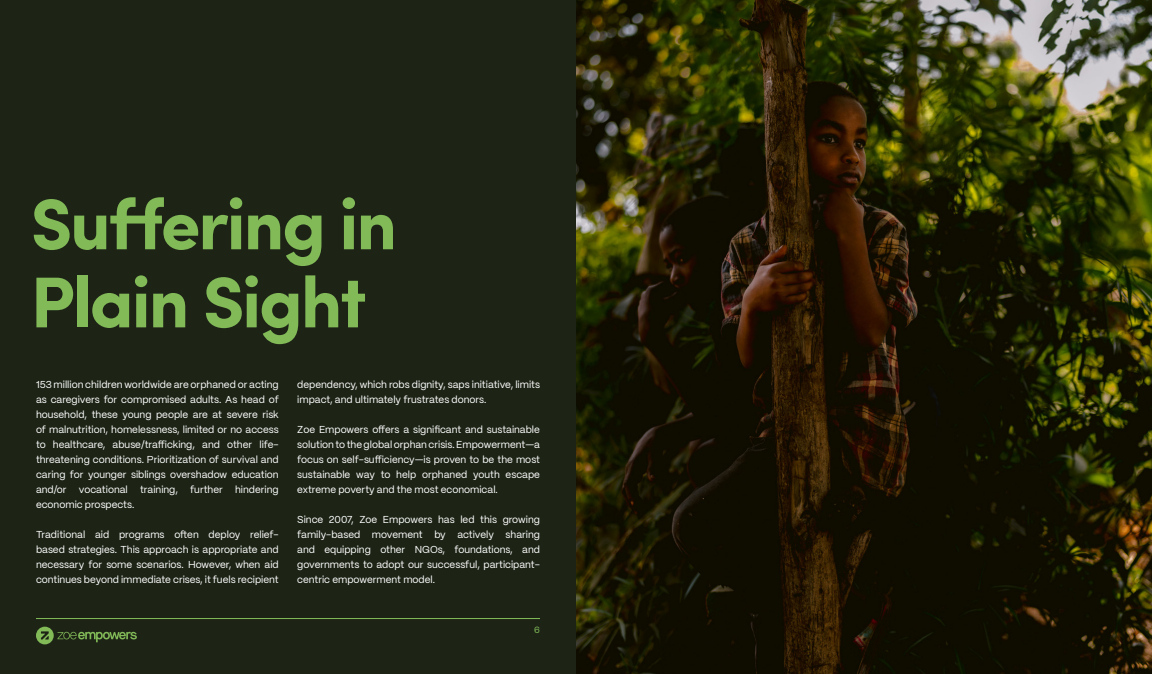
<style>
.page{position:relative;width:1152px;height:674px;background:#fff}
.page>*{position:absolute;margin:0;border:0;box-sizing:border-box;transform-origin:0 0}
.t1{font:700 72px/78px "Sofia Pro";letter-spacing:-.03em;color:#82ba58}
.t2{font:10px/15px "PP Mori";color:#fff;text-align:justify}
.t3{font:9px "PP Mori";color:#82ba58}
</style>
<div class="page">
<div style="left:0;top:0;width:576px;height:673px;background:#1d2416"></div>
<svg style="left:36px;top:626px;width:101px;height:18px"></svg>
<hr style="left:36px;top:618px;width:504px;height:1px;background:#82bb58">
<img style="left:576px;top:0;width:576px;height:673px">
<p class="t1" style="left:31px;top:180px;width:368px">Suffering in<br>Plain Sight</p>
<p class="t2" style="left:36px;top:376px;width:244px">153 million children worldwide are orphaned or acting as caregivers for compromised adults. As head of household, these young people are at severe risk of malnutrition, homelessness, limited or no access to healthcare, abuse/trafficking, and other life&shy;threatening conditions. Prioritization of survival and caring for younger siblings overshadow education and/or vocational training, further hindering economic prospects.</p>
<p class="t2" style="left:36px;top:526px;width:244px">Traditional aid programs often deploy relief&shy;based strategies. This approach is appropriate and necessary for some scenarios. However, when aid continues beyond immediate crises, it fuels recipient</p>
<p class="t2" style="left:297px;top:376px;width:244px">dependency, which robs dignity, saps initiative, limits impact, and ultimately frustrates donors.</p>
<p class="t2" style="left:297px;top:421px;width:244px">Zoe Empowers offers a significant and sustainable solution to the global orphan crisis. Empowerment—a focus on self-sufficiency—is proven to be the most sustainable way to help orphaned youth escape extreme poverty and the most economical.</p>
<p class="t2" style="left:297px;top:511px;width:244px">Since 2007, Zoe Empowers has led this growing family-based movement by actively sharing and equipping other NGOs, foundations, and governments to adopt our successful, participant&shy;centric empowerment model.</p>
<p class="t3" style="left:534px;top:622px;width:7px">6</p>
</div>
